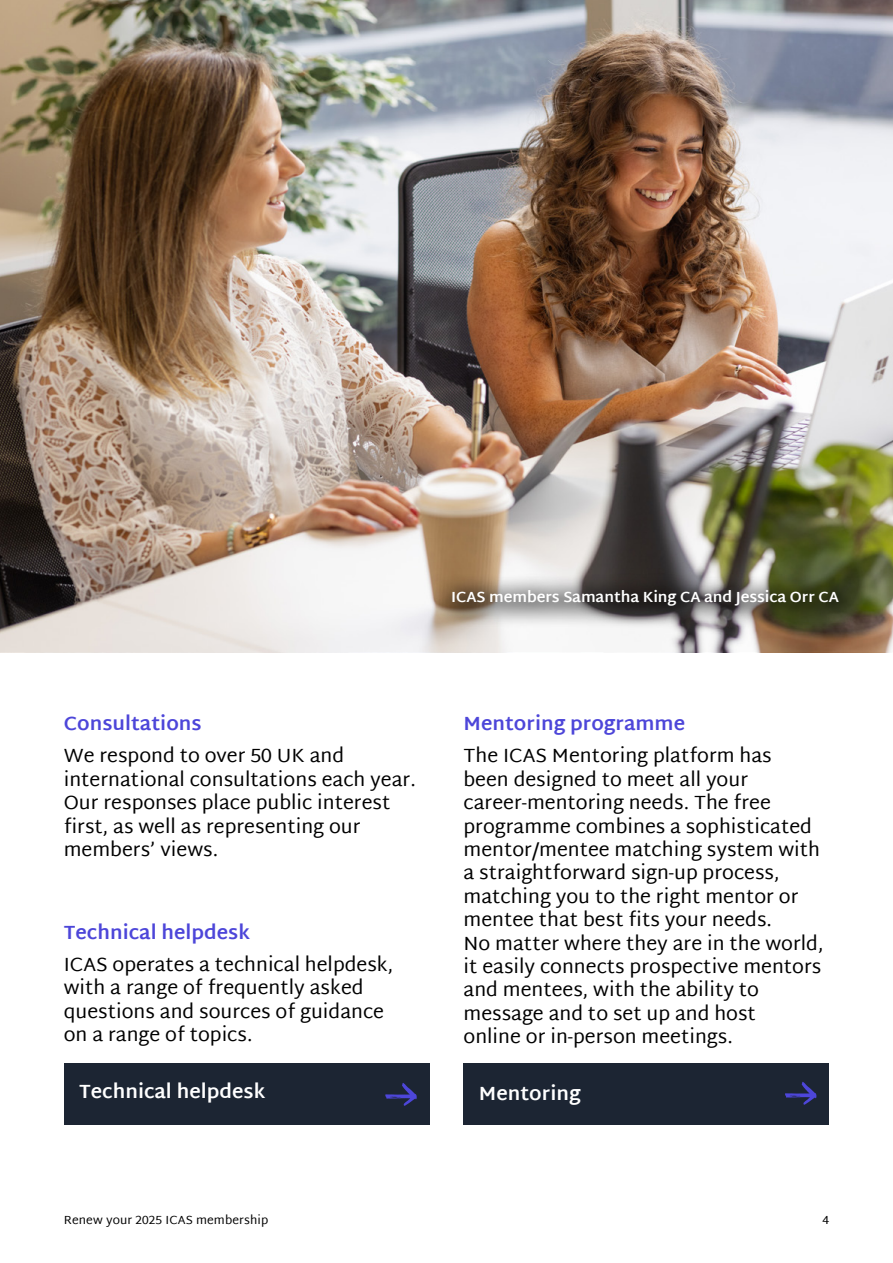
<style>
.page{position:relative;width:893px;height:1263px;background:#fff}
.page>*{position:absolute;margin:0;border:0;box-sizing:border-box;transform-origin:0 0}
.t1{font:19.5px/23.4px "Martel Sans";color:#000}
.t2{font:700 19.5px "Martel Sans";color:#4d46d9}
.t3{font:700 19.5px "Martel Sans";color:#fff}
.t4{font:700 15px "Martel Sans";letter-spacing:-.005em;color:#fff}
.t5{font:12px "Martel Sans";letter-spacing:.01em;color:#000}
</style>
<div class="page">
<img style="left:0;top:0;width:893px;height:653px">
<div style="left:64px;top:1063px;width:365px;height:62px;background:#1c2533"></div>
<svg style="left:385px;top:1083px;width:32px;height:23px"></svg>
<div style="left:463px;top:1063px;width:366px;height:62px;background:#1c2533"></div>
<svg style="left:785px;top:1082px;width:31px;height:23px"></svg>
<div style="left:433px;top:571px;width:431px;height:60px;background:#000;opacity:.75"></div>
<p class="t4" style="left:451px;top:588px;width:389px">ICAS members Samantha King CA and Jessica Orr CA</p>
<p class="t2" style="left:64px;top:712px;width:139px">Consultations</p>
<p class="t1" style="left:64px;top:744px;width:354px">We respond to over 50 UK and international consultations each year.<br>Our responses place public interest first, as well as representing our members’ views.</p>
<p class="t2" style="left:64px;top:921px;width:188px">Technical helpdesk</p>
<p class="t1" style="left:64px;top:952px;width:331px">ICAS operates a technical helpdesk, with a range of frequently asked questions and sources of guidance on a range of topics.</p>
<p class="t2" style="left:463px;top:712px;width:223px">Mentoring programme</p>
<p class="t1" style="left:463px;top:744px;width:361px">The ICAS Mentoring platform has<br>been designed to meet all your career-mentoring needs. The free programme combines a sophisticated mentor/mentee matching system with a straightforward sign-up process, matching you to the right mentor or mentee that best fits your needs.<br>No matter where they are in the world, it easily connects prospective mentors and mentees, with the ability to message and to set up and host<br>online or in-person meetings.</p>
<p class="t3" style="left:79px;top:1080px;width:188px">Technical helpdesk</p>
<p class="t3" style="left:479px;top:1081px;width:103px">Mentoring</p>
<p class="t5" style="left:64px;top:1213px;width:206px">Renew your 2025 ICAS membership</p>
<p class="t5" style="left:823px;top:1213px;width:8px">4</p>
</div>
